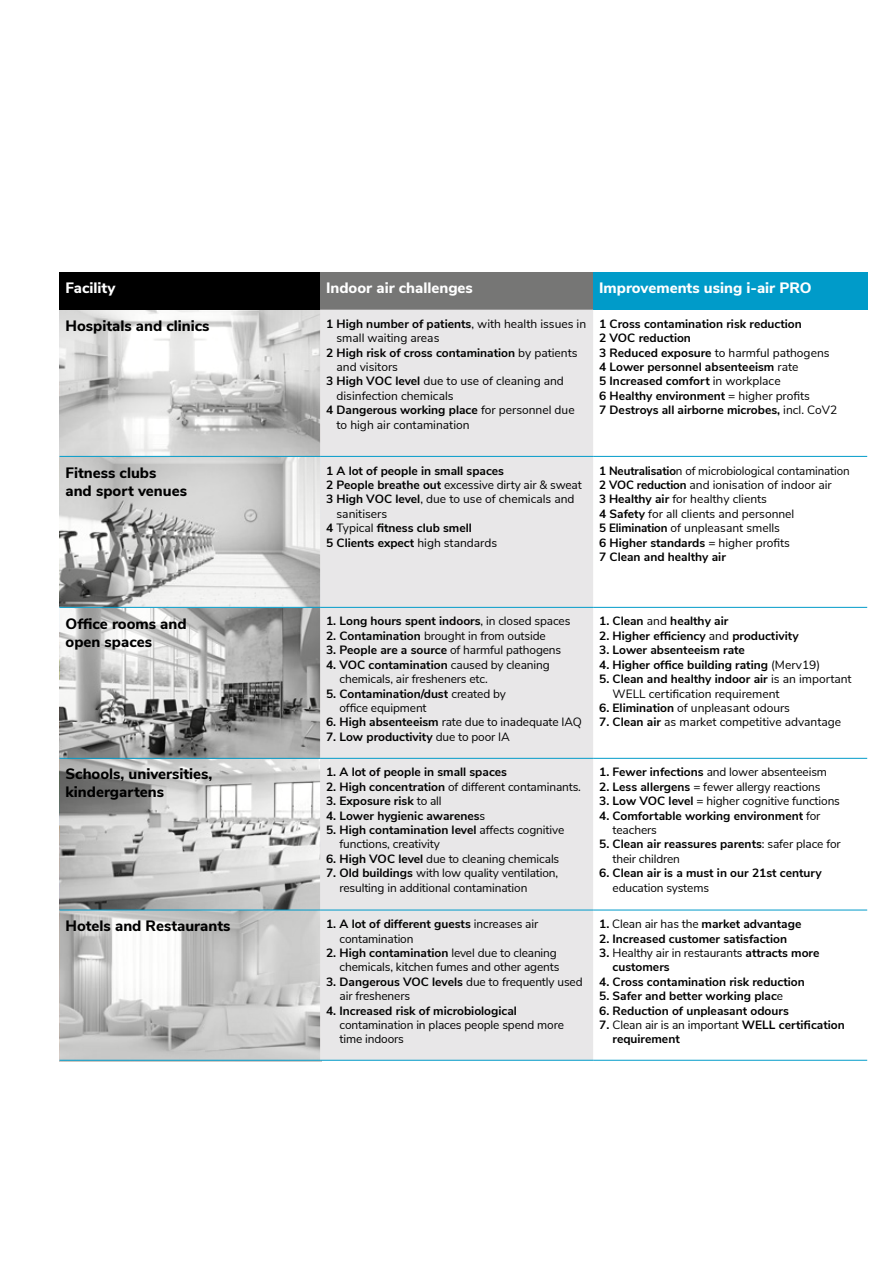
<style>
.page{position:relative;width:893px;height:1263px;background:#fff}
.page>*{position:absolute;margin:0;border:0;box-sizing:border-box;transform-origin:0 0}
.t1{font:800 15px/18px "Nunito Sans";color:#000}
.t2{font:800 15px "Nunito Sans";color:#fff}
.t3{font:12px/14.4px "Nunito Sans";letter-spacing:-.01em;color:#000}
.t4{font:700 12px/14.4px "Nunito Sans";color:#000}
.s1{font-weight:400}
.s2{font-weight:700}
</style>
<div class="page">
<svg style="left:60px;top:310px;width:260px;height:750px;background:#c2c2c1"></svg>
<div style="left:60px;top:272px;width:260px;height:38px;background:#000"></div>
<div style="left:320px;top:272px;width:273px;height:38px;background:#767675"></div>
<div style="left:593px;top:272px;width:274px;height:38px;background:#009bc9"></div>
<div style="left:320px;top:310px;width:273px;height:750px;background:#e8e7e8"></div>
<hr style="left:60px;top:456px;width:260px;height:1px;background:#009bc9">
<hr style="left:320px;top:456px;width:273px;height:1px;background:#009bc9">
<hr style="left:593px;top:456px;width:274px;height:1px;background:#009bc9">
<hr style="left:60px;top:607px;width:260px;height:1px;background:#009bc9">
<hr style="left:320px;top:607px;width:273px;height:1px;background:#009bc9">
<hr style="left:593px;top:607px;width:274px;height:1px;background:#009bc9">
<hr style="left:60px;top:758px;width:260px;height:1px;background:#009bc9">
<hr style="left:320px;top:758px;width:273px;height:1px;background:#009bc9">
<hr style="left:593px;top:758px;width:274px;height:1px;background:#009bc9">
<hr style="left:60px;top:910px;width:260px;height:1px;background:#009bc9">
<hr style="left:320px;top:910px;width:273px;height:1px;background:#009bc9">
<hr style="left:593px;top:910px;width:274px;height:1px;background:#009bc9">
<hr style="left:60px;top:1060px;width:260px;height:1px;background:#009bc9">
<hr style="left:320px;top:1060px;width:273px;height:1px;background:#009bc9">
<hr style="left:593px;top:1060px;width:274px;height:1px;background:#009bc9">
<p class="t2" style="left:66px;top:277px;width:51px">Facility</p>
<p class="t2" style="left:326px;top:277px;width:148px">Indoor air challenges</p>
<p class="t2" style="left:599px;top:277px;width:214px">Improvements using i-air PRO</p>
<p class="t1" style="left:66px;top:316px;width:145px">Hospitals and clinics</p>
<p class="t4" style="left:326px;top:316px;width:262px">1 High number of patients<span class="s1">, with health issues in</span></p>
<p class="t3" style="left:337px;top:330px;width:104px">small waiting areas</p>
<p class="t4" style="left:326px;top:345px;width:253px">2 High risk of cross contamination <span class="s1">by patients</span></p>
<p class="t3" style="left:337px;top:359px;width:63px">and visitors</p>
<p class="t3" style="left:326px;top:373px;width:239px"><span class="s2">3 High VOC level</span> due to use of cleaning and</p>
<p class="t3" style="left:337px;top:388px;width:119px">disinfection chemicals</p>
<p class="t4" style="left:326px;top:402px;width:250px">4 Dangerous working place <span class="s1">for personnel due</span></p>
<p class="t3" style="left:337px;top:416px;width:135px">to high air contamination</p>
<p class="t4" style="left:599px;top:316px;width:240px">1 Cross contamination risk reduction<br>2 VOC reduction<br>3 Reduced exposure <span class="s1">to harmful pathogens </span>4 Lower personnel absenteeism <span class="s1">rate<br></span>5 Increased comfort <span class="s1">in workplace<br></span>6 Healthy environment <span class="s1">= higher profits<br></span>7 Destroys all airborne microbes, <span class="s1">incl. CoV2</span></p>
<p class="t1" style="left:66px;top:462px;width:123px">Fitness clubs<br>and sport venues</p>
<p class="t4" style="left:326px;top:462px;width:179px">1 A lot of people in small spaces</p>
<p class="t3" style="left:326px;top:477px;width:257px"><span class="s2">2 People breathe out</span> excessive dirty air &amp; sweat</p>
<p class="t3" style="left:326px;top:491px;width:250px"><span class="s2">3 High VOC level</span>, due to use of chemicals and</p>
<p class="t3" style="left:337px;top:506px;width:52px">sanitisers</p>
<p class="t4" style="left:326px;top:520px;width:147px">4 <span class="s1">Typical</span> fitness club smell</p>
<p class="t4" style="left:326px;top:534px;width:172px">5 Clients expect <span class="s1">high standards</span></p>
<p class="t3" style="left:599px;top:462px;width:252px"><span class="s2">1 Neutralisatio</span>n of microbiological contamination <span class="s2">2 VOC reduction</span> and ionisation of indoor air<br><span class="s2">3 Healthy air</span> for healthy clients<br><span class="s2">4 Safety</span> for all clients and personnel<br><span class="s2">5 Elimination</span> of unpleasant smells<br><span class="s2">6 Higher standards</span> = higher profits<br><span class="s2">7 Clean and healthy air</span></p>
<p class="t1" style="left:66px;top:613px;width:123px">Office rooms and open spaces</p>
<p class="t4" style="left:326px;top:613px;width:246px">1. Long hours spent indoors<span class="s1">, in closed spaces</span></p>
<p class="t3" style="left:326px;top:628px;width:221px"><span class="s2">2. Contamination</span> brought in from outside</p>
<p class="t4" style="left:326px;top:642px;width:237px">3. People are a source <span class="s1">of harmful pathogens</span></p>
<p class="t3" style="left:339px;top:657px;width:212px;text-indent:-13px"><span class="s2">4. VOC contamination</span> caused by cleaning chemicals, air fresheners etc.</p>
<p class="t3" style="left:339px;top:685px;width:168px;text-indent:-13px"><span class="s2">5. Contamination/dust</span> created by office equipment</p>
<p class="t3" style="left:326px;top:714px;width:257px"><span class="s2">6. High absenteeism</span> rate due to inadequate IAQ</p>
<p class="t4" style="left:326px;top:729px;width:185px">7. Low productivity <span class="s1">due to poor IA</span></p>
<p class="t1" style="left:66px;top:764px;width:148px">Schools, universities, kindergartens</p>
<p class="t4" style="left:326px;top:764px;width:182px">1. A lot of people in small spaces</p>
<p class="t3" style="left:326px;top:779px;width:256px"><span class="s2">2. High concentration</span> of different contaminants.</p>
<p class="t4" style="left:326px;top:793px;width:117px">3. Exposure risk <span class="s1">to all</span></p>
<p class="t4" style="left:326px;top:807px;width:161px">4. Lower hygienic awarenes<span class="s1">s</span></p>
<p class="t3" style="left:339px;top:822px;width:226px;text-indent:-13px"><span class="s2">5. High contamination level</span> affects cognitive functions, creativity</p>
<p class="t3" style="left:326px;top:851px;width:235px"><span class="s2">6. High VOC level</span> due to cleaning chemicals</p>
<p class="t3" style="left:339px;top:865px;width:220px;text-indent:-13px"><span class="s2">7. Old buildings</span> with low quality ventilation, resulting in additional contamination</p>
<p class="t1" style="left:66px;top:916px;width:166px">Hotels and Restaurants</p>
<p class="t3" style="left:339px;top:916px;width:200px;text-indent:-13px"><span class="s2">1. A lot of different guests</span> increases air contamination</p>
<p class="t3" style="left:326px;top:945px;width:235px;text-align:right"><span class="s2">2. High contamination</span> level due to cleaning chemicals, kitchen fumes and other agents</p>
<p class="t3" style="left:339px;top:974px;width:245px;text-indent:-13px"><span class="s2">3. Dangerous VOC levels</span> due to frequently used air fresheners</p>
<p class="t4" style="left:326px;top:1002px;width:192px">4. Increased risk of microbiological</p>
<p class="t3" style="left:339px;top:1017px;width:226px">contamination in places people spend more time indoors</p>
<p class="t4" style="left:599px;top:613px;width:131px">1. Clean <span class="s1">and</span> healthy air</p>
<p class="t4" style="left:599px;top:628px;width:201px">2. Higher efficiency <span class="s1">and</span> productivity</p>
<p class="t4" style="left:599px;top:642px;width:147px">3. Lower absenteeism rate</p>
<p class="t4" style="left:599px;top:657px;width:223px">4. Higher office building rating <span class="s1">(Merv19)</span></p>
<p class="t3" style="left:613px;top:671px;width:241px;text-indent:-13px"><span class="s2">5. Clean and healthy indoor air</span> is an important<br>WELL certification requirement</p>
<p class="t3" style="left:599px;top:700px;width:192px"><span class="s2">6. Elimination</span> of unpleasant odours</p>
<p class="t3" style="left:599px;top:714px;width:244px"><span class="s2">7. Clean air</span> as market competitive advantage</p>
<p class="t3" style="left:599px;top:764px;width:229px"><span class="s2">1. Fewer infections</span> and lower absenteeism</p>
<p class="t3" style="left:599px;top:779px;width:223px"><span class="s2">2. Less allergens</span> = fewer allergy reactions</p>
<p class="t3" style="left:599px;top:793px;width:242px"><span class="s2">3. Low VOC level</span> = higher cognitive functions</p>
<p class="t4" style="left:613px;top:807px;width:209px;text-indent:-13px">4. Comfortable working environment <span class="s1">for teachers</span></p>
<p class="t3" style="left:613px;top:836px;width:230px;text-indent:-13px"><span class="s2">5. Clean air reassures parents</span>: safer place for their children</p>
<p class="t4" style="left:599px;top:865px;width:224px">6. Clean air is a must in our 21st century</p>
<p class="t3" style="left:613px;top:879px;width:98px">education systems</p>
<p class="t4" style="left:599px;top:916px;width:204px">1. <span class="s1">Clean air has the</span> market advantage</p>
<p class="t4" style="left:599px;top:930px;width:189px">2. Increased customer satisfaction</p>
<p class="t4" style="left:613px;top:945px;width:208px;text-indent:-13px">3. <span class="s1">Healthy air in restaurants</span> attracts more customers</p>
<p class="t4" style="left:599px;top:974px;width:207px">4. Cross contamination risk reduction</p>
<p class="t4" style="left:599px;top:988px;width:186px">5. Safer and better working plac<span class="s1">e</span></p>
<p class="t4" style="left:599px;top:1002px;width:191px">6. Reduction of unpleasant odours</p>
<p class="t4" style="left:613px;top:1017px;width:234px;text-indent:-13px">7. <span class="s1">Clean air is an important</span> WELL certification requirement</p>
</div>
